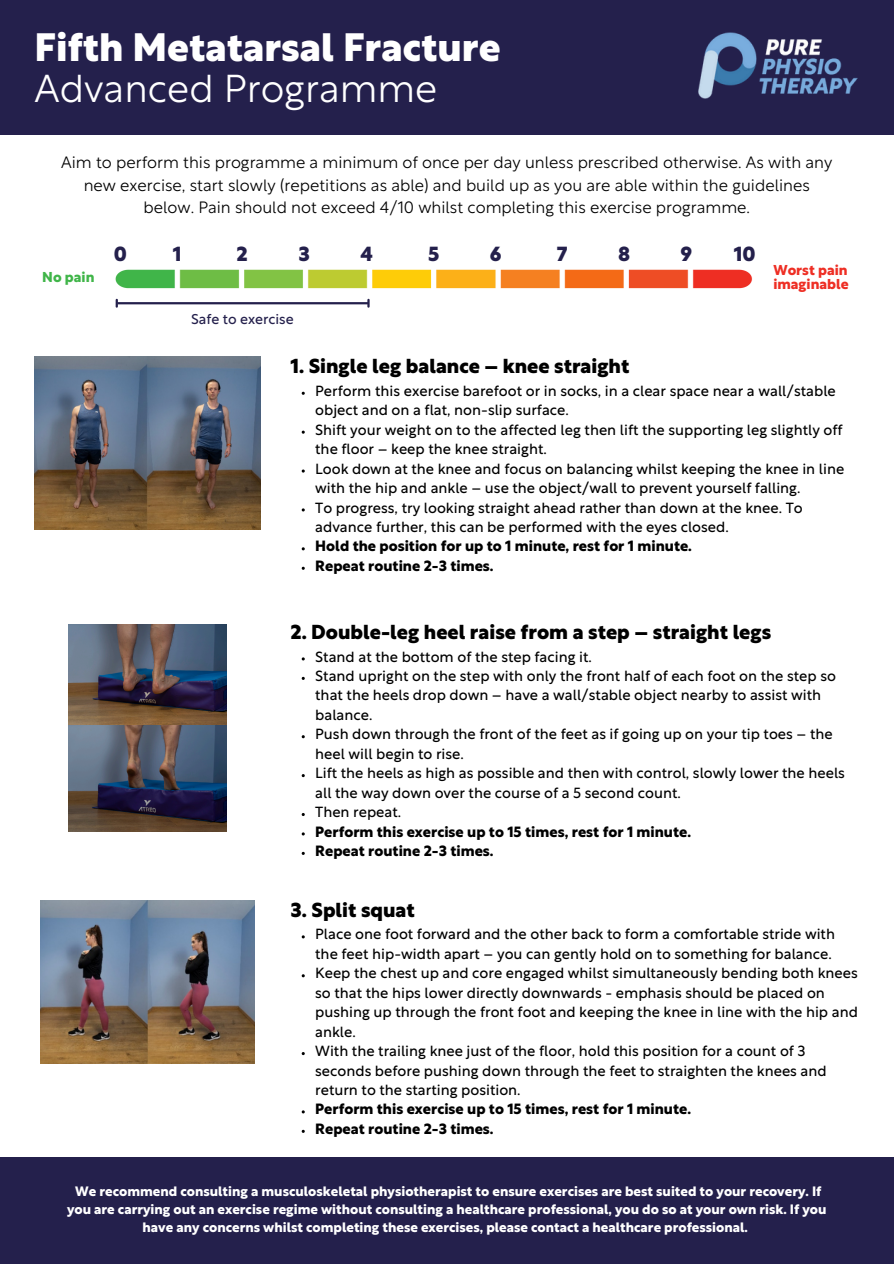
<style>
.page{position:relative;width:894px;height:1264px;background:#fff}
.page>*{position:absolute;margin:0;border:0;box-sizing:border-box;transform-origin:0 0}
.t1{font:800 38.7px/40.7px "Rustica";color:#fff}
.t2{font:800 19.95px "Rustica";color:#24204c}
.t3{font:800 19.8px "Rustica";color:#000}
.t4{font:300 16.35px/22.5px "Rustica";color:#000;text-align:center}
.t5{font:14.55px/19.5px "Rustica";color:#000}
.t6{font:700 14.55px "Rustica";color:#000}
.t7{font:700 14.1px/14.7px "Rustica";color:#ee2e24}
.t8{font:14.1px "Rustica";color:#24204c}
.t9{font:700 14.1px "Rustica";color:#40b549}
.t10{font:700 13.35px/17.9px "Rustica";color:#fff;text-align:center}
.s1{font-weight:300}
</style>
<div class="page">
<div style="left:0;top:0;width:893px;height:134px;background:#24204c"></div>
<img style="left:115px;top:269px;width:637px;height:19px">
<hr style="left:117px;top:302px;width:251px;height:2px;background:#24204c">
<div style="left:0;top:1157px;width:893px;height:106px;background:#24204c"></div>
<img style="left:68px;top:624px;width:159px;height:101px">
<img style="left:698px;top:32px;width:160px;height:67px">
<img style="left:35px;top:357px;width:225px;height:172px">
<img style="left:68px;top:725px;width:159px;height:106px">
<svg style="left:301px;top:566px;width:4px;height:4px"></svg>
<svg style="left:301px;top:813px;width:4px;height:3px"></svg>
<svg style="left:301px;top:851px;width:4px;height:4px"></svg>
<img style="left:41px;top:900px;width:213px;height:163px">
<p class="t1" style="left:35px;top:31px;width:467px">Fifth Metatarsal Fracture<br><span class="s1">Advanced Programme</span></p>
<p class="t4" style="left:61px;top:153px;width:772px">Aim to perform this programme a minimum of once per day unless prescribed otherwise. As with any new exercise, start slowly (repetitions as able) and build up as you are able within the guidelines below. Pain should not exceed 4/10 whilst completing this exercise programme.</p>
<p class="t2" style="left:114px;top:247px;width:15px">0</p>
<p class="t2" style="left:173px;top:247px;width:10px">1</p>
<p class="t2" style="left:236px;top:247px;width:13px">2</p>
<p class="t2" style="left:298px;top:247px;width:13px">3</p>
<p class="t2" style="left:360px;top:247px;width:14px">4</p>
<p class="t2" style="left:428px;top:247px;width:13px">5</p>
<p class="t2" style="left:489px;top:247px;width:13px">6</p>
<p class="t2" style="left:556px;top:247px;width:12px">7</p>
<p class="t2" style="left:617px;top:247px;width:14px">8</p>
<p class="t2" style="left:680px;top:247px;width:13px">9</p>
<p class="t2" style="left:733px;top:247px;width:23px">10</p>
<p class="t9" style="left:42px;top:272px;width:54px">No pain</p>
<p class="t7" style="left:773px;top:263px;width:77px">Worst pain imaginable</p>
<p class="t8" style="left:191px;top:314px;width:104px">Safe to exercise</p>
<h3 class="t3" style="left:290px;top:359px;width:340px">1. Single leg balance – knee straight</h3>
<h2 class="t5" style="left:315px;top:382px;width:522px">Perform this exercise barefoot or in socks, in a clear space near a wall/stable object and on a flat, non-slip surface.</h2>
<p class="t5" style="left:315px;top:421px;width:528px">Shift your weight on to the affected leg then lift the supporting leg slightly off the floor – keep the knee straight.</p>
<h4 class="t5" style="left:315px;top:460px;width:530px">Look down at the knee and focus on balancing whilst keeping the knee in line with the hip and ankle – use the object/wall to prevent yourself falling.</h4>
<p class="t5" style="left:315px;top:499px;width:489px">To progress, try looking straight ahead rather than down at the knee. To advance further, this can be performed with the eyes closed.</p>
<p class="t6" style="left:315px;top:541px;width:378px">Hold the position for up to 1 minute, rest for 1 minute.</p>
<h4 class="t6" style="left:315px;top:560px;width:180px">Repeat routine 2-3 times.</h4>
<p class="t3" style="left:290px;top:625px;width:482px">2. Double-leg heel raise from a step – straight legs</p>
<h2 class="t5" style="left:315px;top:648px;width:278px">Stand at the bottom of the step facing it.</h2>
<p class="t5" style="left:315px;top:667px;width:522px">Stand upright on the step with only the front half of each foot on the step so that the heels drop down – have a wall/stable object nearby to assist with balance.</p>
<p class="t5" style="left:315px;top:725px;width:519px">Push down through the front of the feet as if going up on your tip toes – the heel will begin to rise.</p>
<p class="t5" style="left:315px;top:764px;width:531px">Lift the heels as high as possible and then with control, slowly lower the heels all the way down over the course of a 5 second count.</p>
<p class="t5" style="left:315px;top:803px;width:87px">Then repeat.</p>
<p class="t6" style="left:315px;top:826px;width:377px">Perform this exercise up to 15 times, rest for 1 minute.</p>
<p class="t6" style="left:315px;top:845px;width:180px">Repeat routine 2-3 times.</p>
<p class="t3" style="left:290px;top:902px;width:126px">3. Split squat</p>
<p class="t5" style="left:315px;top:926px;width:521px">Place one foot forward and the other back to form a comfortable stride with the feet hip-width apart – you can gently hold on to something for balance.</p>
<p class="t5" style="left:315px;top:964px;width:544px">Keep the chest up and core engaged whilst simultaneously bending both knees so that the hips lower directly downwards - emphasis should be placed on pushing up through the front foot and keeping the knee in line with the hip and ankle.</p>
<h2 class="t5" style="left:315px;top:1042px;width:513px">With the trailing knee just of the floor, hold this position for a count of 3 seconds before pushing down through the feet to straighten the knees and return to the starting position.</h2>
<p class="t6" style="left:315px;top:1104px;width:377px">Perform this exercise up to 15 times, rest for 1 minute.</p>
<p class="t6" style="left:315px;top:1123px;width:180px">Repeat routine 2-3 times.</p>
<p class="t10" style="left:67px;top:1184px;width:760px">We recommend consulting a musculoskeletal physiotherapist to ensure exercises are best suited to your recovery. If you are carrying out an exercise regime without consulting a healthcare professional, you do so at your own risk. If you have any concerns whilst completing these exercises, please contact a healthcare professional.</p>
</div>
